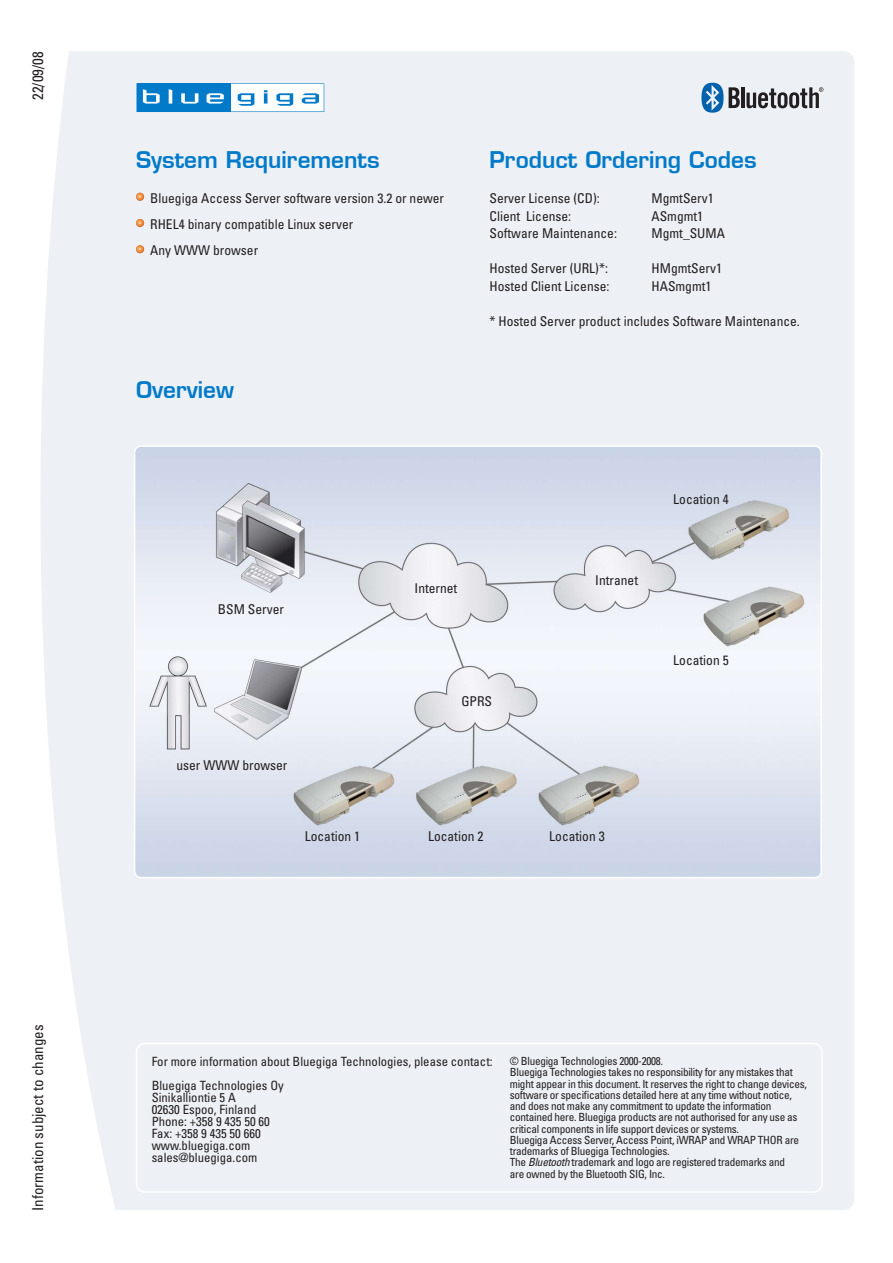
<style>
.page{position:relative;width:893px;height:1263px;background:#fff}
.page>*{position:absolute;margin:0;border:0;box-sizing:border-box;transform-origin:0 0}
.t1{font:600 22.5px "Eurostile LT";color:#007ac9}
.t2{font:condensed 15px "Univers";color:#231f20}
.t3{font:condensed 13.5px/26.2px "Univers";color:#231f20}
.t4{font:condensed 12.75px/12px "Univers";color:#231f20}
.t5{font:condensed 11.25px/11.2px "Univers";letter-spacing:-.025em;color:#231f20}
.s1{font-style:italic}
</style>
<div class="page">
<div style="left:32px;top:51px;width:822px;height:1159px;background:#edf0f5;border-radius:11px"></div>
<svg style="left:32px;top:51px;width:83px;height:1159px"></svg>
<svg style="left:136px;top:83px;width:188px;height:29px;background:#77b8e2"></svg>
<hr style="left:741px;top:87px;width:3px;height:21px;background:#231f20">
<svg style="left:701px;top:83px;width:39px;height:30px"></svg>
<svg style="left:746px;top:87px;width:77px;height:21px"></svg>
<svg style="left:136px;top:193px;width:8px;height:8px"></svg>
<svg style="left:136px;top:219px;width:8px;height:8px"></svg>
<svg style="left:136px;top:245px;width:8px;height:8px"></svg>
<div style="left:136px;top:1043px;width:687px;height:150px;border:2px solid #fff;border-radius:9px"></div>
<img style="left:137px;top:448px;width:682px;height:427px">
<div style="left:134px;top:445px;width:688px;height:433px;border:2px solid #fff;border-radius:6px"></div>
<h2 class="t2" style="left:28px;top:100px;width:50px;rotate:-90deg">22/09/08</h2>
<h2 class="t2" style="left:28px;top:1211px;width:188px;rotate:-90deg">Information subject to changes</h2>
<h1 class="t1" style="left:136px;top:146px;width:245px">System Requirements</h1>
<p class="t3" style="left:150px;top:185px;width:295px">Bluegiga Access Server software version 3.2 or newer<br>RHEL4 binary compatible Linux server<br>Any WWW browser</p>
<h1 class="t1" style="left:136px;top:376px;width:99px">Overview</h1>
<h1 class="t1" style="left:489px;top:146px;width:269px">Product Ordering Codes</h1>
<p class="t3" style="left:489px;top:185px;width:112px">Server License (CD):</p>
<p class="t3" style="left:651px;top:185px;width:64px">MgmtServ1</p>
<p class="t3" style="left:489px;top:203px;width:83px">Client License:</p>
<p class="t3" style="left:651px;top:203px;width:53px">ASmgmt1</p>
<p class="t3" style="left:489px;top:220px;width:129px">Software Maintenance:</p>
<p class="t3" style="left:651px;top:220px;width:75px">Mgmt_SUMA</p>
<p class="t3" style="left:489px;top:255px;width:120px">Hosted Server (URL)*:</p>
<p class="t3" style="left:651px;top:255px;width:72px">HMgmtServ1</p>
<p class="t3" style="left:489px;top:273px;width:121px">Hosted Client License:</p>
<p class="t3" style="left:651px;top:273px;width:61px">HASmgmt1</p>
<p class="t3" style="left:489px;top:308px;width:312px">* Hosted Server product includes Software Maintenance.</p>
<p class="t3" style="left:218px;top:595px;width:67px">BSM Server</p>
<p class="t3" style="left:415px;top:575px;width:44px">Internet</p>
<p class="t3" style="left:595px;top:567px;width:44px">Intranet</p>
<p class="t3" style="left:673px;top:486px;width:57px">Location 4</p>
<p class="t3" style="left:673px;top:646px;width:57px">Location 5</p>
<p class="t3" style="left:176px;top:752px;width:112px">user WWW browser</p>
<p class="t3" style="left:461px;top:688px;width:32px">GPRS</p>
<p class="t3" style="left:305px;top:823px;width:57px">Location 1</p>
<p class="t3" style="left:428px;top:823px;width:57px">Location 2</p>
<p class="t3" style="left:549px;top:823px;width:57px">Location 3</p>
<p class="t4" style="left:152px;top:1049px;width:343px;line-height:24px">For more information about Bluegiga Technologies, please contact:<br>Bluegiga Technologies Oy</p>
<p class="t4" style="left:152px;top:1091px;width:120px">Sinikalliontie 5 A<br>02630 Espoo, Finland<br>Phone: +358 9 435 50 60<br>Fax: +358 9 435 50 660 www.bluegiga.com sales@bluegiga.com</p>
<p class="t5" style="left:510px;top:1055px;width:299px">© Bluegiga Technologies 2000-2008.<br>Bluegiga Technologies takes no responsibility for any mistakes that might appear in this document. It reserves the right to change devices, software or specifications detailed here at any time without notice, and does not make any commitment to update the information contained here. Bluegiga products are not authorised for any use as critical components in life support devices or systems.<br>Bluegiga Access Server, Access Point, iWRAP and WRAP THOR are trademarks of Bluegiga Technologies.<br>The <span class="s1">Bluetooth</span> trademark and logo are registered trademarks and<br>are owned by the Bluetooth SIG, Inc.</p>
</div>
